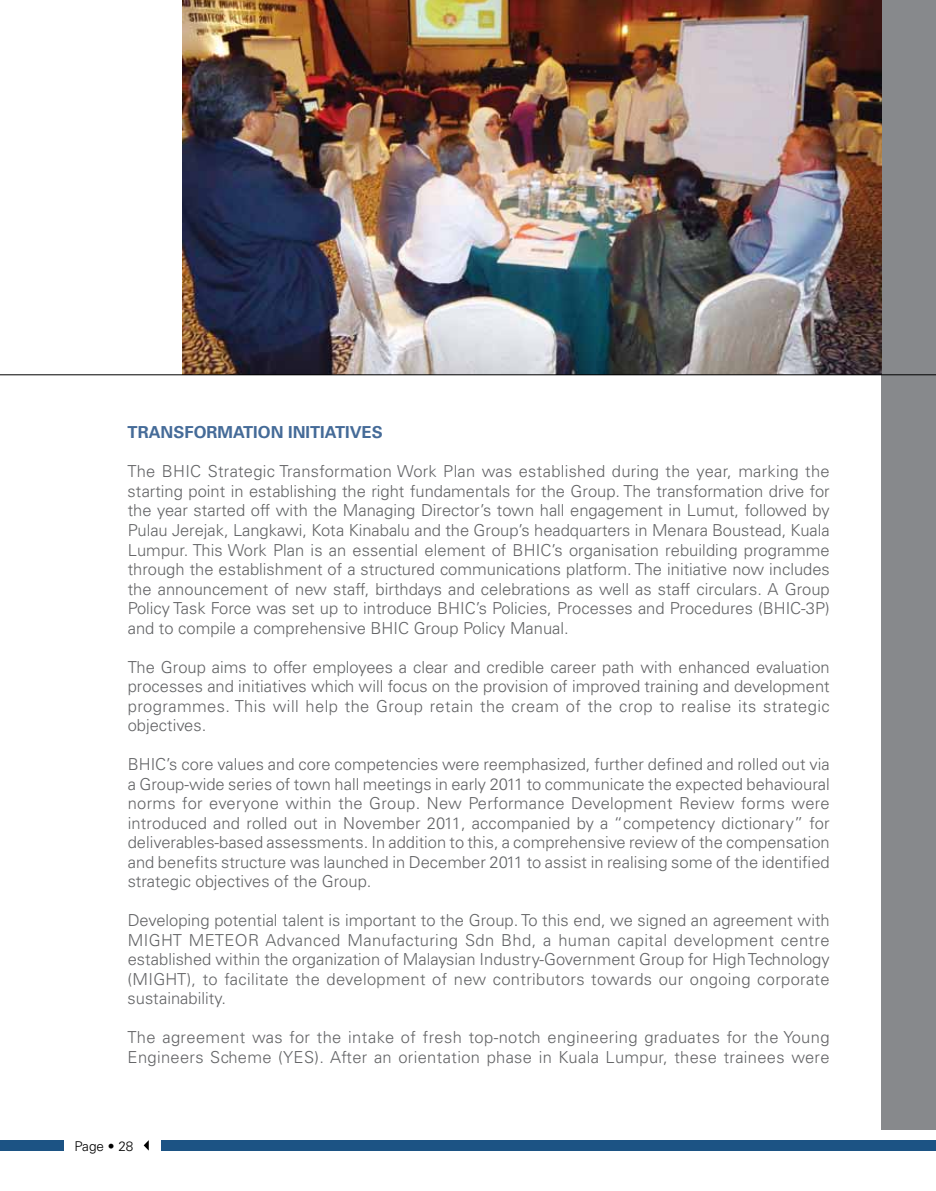
<style>
.page{position:relative;width:936px;height:1191px;background:#fff}
.page>*{position:absolute;margin:0;border:0;box-sizing:border-box;transform-origin:0 0}
.t1{font:300 16.5px/19.5px "Univers";letter-spacing:.02em;color:#636466;text-align:justify}
.t2{font:700 16.5px "Univers";color:#456b98}
.t3{font:300 13.5px "Univers";color:#000}
</style>
<div class="page">
<div style="left:881px;top:0;width:54px;height:1129px;background:#87898c"></div>
<img style="left:183px;top:0;width:698px;height:374px">
<hr style="left:0;top:374px;width:935px;height:1px;background:#000">
<svg style="left:144px;top:1140px;width:5px;height:10px"></svg>
<div style="left:162px;top:1140px;width:773px;height:10px;background:#1c5384"></div>
<div style="left:0;top:1140px;width:64px;height:10px;background:#1c5384"></div>
<p class="t2" style="left:128px;top:423px;width:23px">TRANSFORMATION</p>
<p class="t2" style="left:288px;top:423px;width:15px">INITIATIVES</p>
<p class="t1" style="left:128px;top:462px;width:703px">The BHIC Strategic Transformation Work Plan was established during the year, marking the starting point in establishing the right fundamentals for the Group. The transformation drive for the year started off with the Managing Director’s town hall engagement in Lumut, followed by Pulau Jerejak, Langkawi, Kota Kinabalu and the Group’s headquarters in Menara Boustead, Kuala Lumpur. This Work Plan is an essential element of BHIC’s organisation rebuilding programme through the establishment of a structured communications platform. The initiative now includes the announcement of new staff, birthdays and celebrations as well as staff circulars. A Group Policy Task Force was set up to introduce BHIC’s Policies, Processes and Procedures (BHIC-3P) and to compile a comprehensive BHIC Group Policy Manual.</p>
<p class="t1" style="left:128px;top:657px;width:703px">The Group aims to offer employees a clear and credible career path with enhanced evaluation processes and initiatives which will focus on the provision of improved training and development programmes. This will help the Group retain the cream of the crop to realise its strategic objectives.</p>
<p class="t1" style="left:128px;top:754px;width:703px">BHIC’s core values and core competencies were reemphasized, further defined and rolled out via a Group-wide series of town hall meetings in early 2011 to communicate the expected behavioural norms for everyone within the Group. New Performance Development Review forms were introduced and rolled out in November 2011, accompanied by a “competency dictionary” for deliverables-based assessments. In addition to this, a comprehensive review of the compensation and benefits structure was launched in December 2011 to assist in realising some of the identified strategic objectives of the Group.</p>
<p class="t1" style="left:128px;top:910px;width:703px">Developing potential talent is important to the Group. To this end, we signed an agreement with MIGHT METEOR Advanced Manufacturing Sdn Bhd, a human capital development centre established within the organization of Malaysian Industry-Government Group for HighTechnology (MIGHT), to facilitate the development of new contributors towards our ongoing corporate sustainability.</p>
<p class="t1" style="left:128px;top:1027px;width:703px">The agreement was for the intake of fresh top-notch engineering graduates for the Young<br>Engineers Scheme (YES). After an orientation phase in Kuala Lumpur, these trainees were</p>
<p class="t3" style="left:74px;top:1137px;width:60px">Page • 28</p>
</div>
